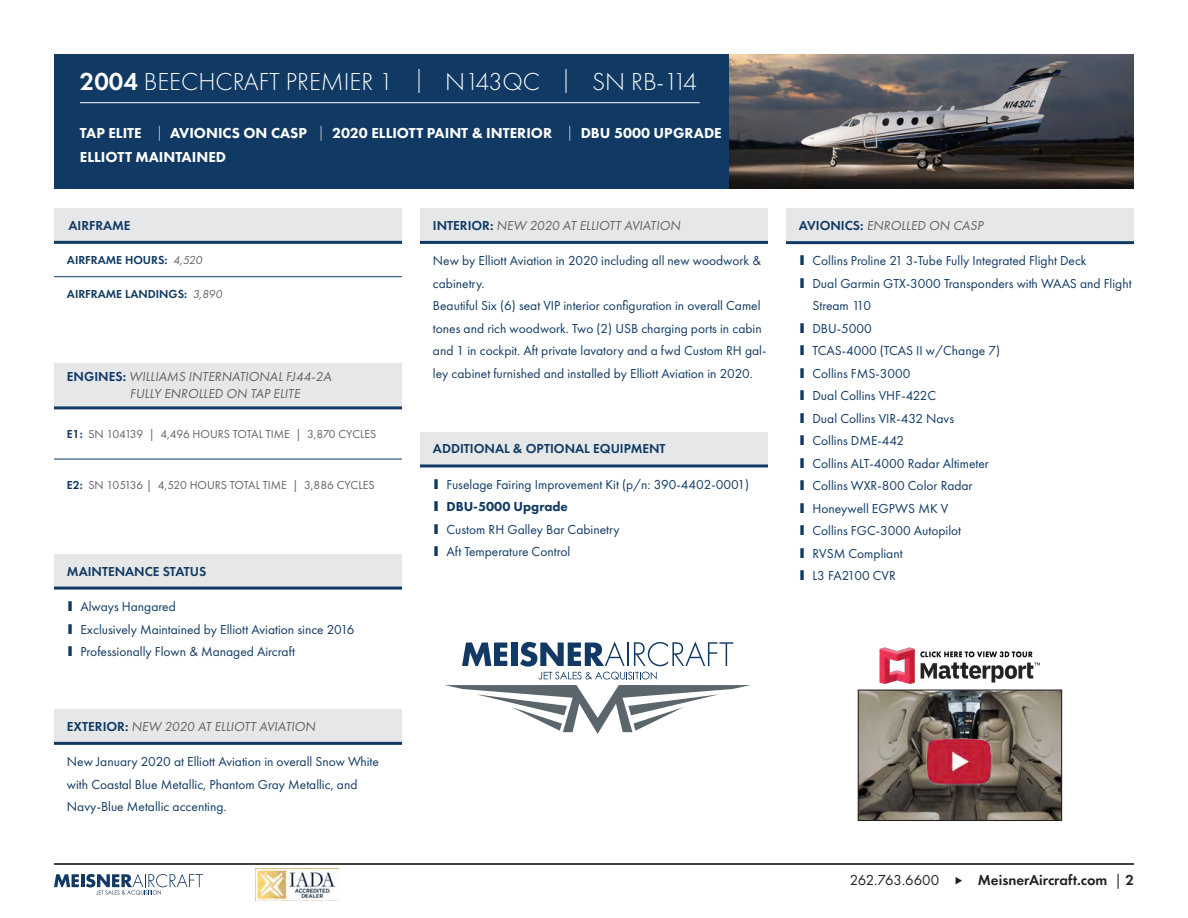
<style>
.page{position:relative;width:1188px;height:918px;background:#fff}
.page>*{position:absolute;margin:0;border:0;box-sizing:border-box;transform-origin:0 0}
.t1{font:300 25.5px "Futura PT";color:#fff}
.t2{font:800 15px "Futura PT";color:#fff}
.t3{font:600 15px "Futura PT";color:#231f20}
.t4{font:15px "Futura PT";color:#231f20}
.t5{font:13.5px/22.5px "Futura PT";color:#103a63}
.t6{font:13.5px "Futura PT";color:#636366}
.t7{font:600 13.5px "Futura PT";color:#103a63}
.t8{font:800 13.5px "Futura PT";color:#103a63}
.t9{font:12px "Futura PT";color:#636366}
.t10{font:600 12px "Futura PT";color:#103a63}
.s1{font-weight:600}
.s2{font-size:24px}
.s3{font-weight:300}
.s4{font-weight:400;color:#636366}
.s5{font-weight:600;color:#103a63}
.s6{font-family:"MS Gothic"}
.s7{font-family:"MS Gothic";font-weight:400}
.s8{font-weight:400}
</style>
<div class="page">
<svg style="left:54px;top:874px;width:149px;height:21px"></svg>
<hr style="left:54px;top:864px;width:1080px;height:1px;background:#040404">
<img style="left:256px;top:868px;width:82px;height:32px">
<div style="left:54px;top:54px;width:675px;height:135px;background:#103a63"></div>
<img style="left:729px;top:54px;width:405px;height:135px">
<div style="left:54px;top:208px;width:348px;height:33px;background:#e6e7e9"></div>
<hr style="left:54px;top:241px;width:348px;height:3px;background:#103a63">
<hr style="left:54px;top:276px;width:348px;height:1px;background:#103a63">
<div style="left:420px;top:432px;width:348px;height:32px;background:#e6e7e9"></div>
<hr style="left:420px;top:464px;width:348px;height:3px;background:#103a63">
<div style="left:54px;top:709px;width:348px;height:33px;background:#e6e7e9"></div>
<hr style="left:54px;top:742px;width:348px;height:3px;background:#103a63">
<hr style="left:80px;top:102px;width:620px;height:1px;background:#fff">
<div style="left:54px;top:554px;width:348px;height:33px;background:#e6e7e9"></div>
<hr style="left:54px;top:587px;width:348px;height:3px;background:#103a63">
<div style="left:54px;top:363px;width:348px;height:43px;background:#e6e7e9"></div>
<hr style="left:54px;top:406px;width:348px;height:3px;background:#103a63">
<hr style="left:54px;top:459px;width:348px;height:1px;background:#103a63">
<svg style="left:445px;top:642px;width:306px;height:92px"></svg>
<div style="left:786px;top:208px;width:348px;height:33px;background:#e6e7e9"></div>
<hr style="left:786px;top:241px;width:348px;height:3px;background:#103a63">
<div style="left:420px;top:208px;width:348px;height:33px;background:#e6e7e9"></div>
<hr style="left:420px;top:241px;width:348px;height:3px;background:#103a63">
<img style="left:860px;top:692px;width:200px;height:127px">
<div style="left:858px;top:690px;width:204px;height:131px;border:1px solid #231f20"></div>
<img style="left:927px;top:738px;width:65px;height:47px">
<img style="left:879px;top:647px;width:161px;height:37px">
<p class="t1" style="left:80px;top:67px;width:619px"><span class="s1">2004</span> BEECHCRAFT PREMIER 1 <span class="s2">|</span> N143QC <span class="s2">|</span> SN RB-114</p>
<p class="t2" style="left:80px;top:124px;width:643px">TAP ELITE <span class="s3">|</span> AVIONICS ON CASP <span class="s3">|</span> 2020 ELLIOTT PAINT &amp; INTERIOR <span class="s3">|</span> DBU 5000 UPGRADE</p>
<p class="t2" style="left:80px;top:148px;width:148px">ELLIOTT MAINTAINED</p>
<p class="t7" style="left:68px;top:217px;width:64px">AIRFRAME</p>
<p class="t10" style="left:67px;top:253px;width:138px">AIRFRAME HOURS: <span class="s4">4,520</span></p>
<p class="t10" style="left:67px;top:287px;width:158px">AIRFRAME LANDINGS: <span class="s4">3,890</span></p>
<p class="t6" style="left:67px;top:369px;width:268px"><span class="s5">ENGINES:</span> WILLIAMS INTERNATIONAL FJ44-2A</p>
<p class="t6" style="left:130px;top:385px;width:174px">FULLY ENROLLED ON TAP ELITE</p>
<p class="t9" style="left:67px;top:427px;width:311px"><span class="s5">E1:</span> SN 104139 | 4,496 HOURS TOTAL TIME | 3,870 CYCLES</p>
<p class="t9" style="left:67px;top:478px;width:309px"><span class="s5">E2:</span> SN 105136 | 4,520 HOURS TOTAL TIME | 3,886 CYCLES</p>
<p class="t7" style="left:67px;top:563px;width:141px">MAINTENANCE STATUS</p>
<p class="t5" style="left:67px;top:595px;width:110px"><span class="s6">▮</span> Always Hangared</p>
<p class="t5" style="left:67px;top:618px;width:289px"><span class="s6">▮</span> Exclusively Maintained by Elliott Aviation since 2016</p>
<p class="t5" style="left:67px;top:640px;width:230px"><span class="s6">▮</span> Professionally Flown &amp; Managed Aircraft</p>
<p class="t6" style="left:67px;top:718px;width:252px"><span class="s5">EXTERIOR:</span> NEW 2020 AT ELLIOTT AVIATION</p>
<p class="t5" style="left:67px;top:750px;width:313px">New January 2020 at Elliott Aviation in overall Snow White with Coastal Blue Metallic, Phantom Gray Metallic, and<br>Navy-Blue Metallic accenting.</p>
<p class="t6" style="left:433px;top:217px;width:251px"><span class="s5">INTERIOR:</span> NEW 2020 AT ELLIOTT AVIATION</p>
<p class="t5" style="left:433px;top:249px;width:330px">New by Elliott Aviation in 2020 including all new woodwork &amp; cabinetry.</p>
<p class="t5" style="left:433px;top:294px;width:335px">Beautiful Six (6) seat VIP interior configuration in overall Camel tones and rich woodwork. Two (2) USB charging ports in cabin and 1 in cockpit. Aft private lavatory and a fwd Custom RH gal&shy;ley cabinet furnished and installed by Elliott Aviation in 2020.</p>
<p class="t7" style="left:433px;top:440px;width:234px">ADDITIONAL &amp; OPTIONAL EQUIPMENT</p>
<p class="t5" style="left:433px;top:473px;width:318px"><span class="s6">▮</span> Fuselage Fairing Improvement Kit (p/n: 390-4402-0001)</p>
<p class="t8" style="left:433px;top:498px;width:136px"><span class="s7">▮</span> DBU-5000 Upgrade</p>
<p class="t5" style="left:433px;top:518px;width:188px"><span class="s6">▮</span> Custom RH Galley Bar Cabinetry</p>
<p class="t5" style="left:433px;top:540px;width:139px"><span class="s6">▮</span> Aft Temperature Control</p>
<p class="t6" style="left:799px;top:217px;width:188px"><span class="s5">AVIONICS:</span> ENROLLED ON CASP</p>
<p class="t5" style="left:799px;top:249px;width:289px"><span class="s6">▮</span> Collins Proline 21 3-Tube Fully Integrated Flight Deck</p>
<p class="t5" style="left:812px;top:272px;width:321px;text-indent:-14px"><span class="s6">▮</span> Dual Garmin GTX-3000 Transponders with WAAS and Flight<br>Stream 110</p>
<p class="t5" style="left:799px;top:317px;width:74px"><span class="s6">▮</span> DBU-5000</p>
<p class="t5" style="left:799px;top:339px;width:203px"><span class="s6">▮</span> TCAS-4000 (TCAS II w/Change 7)</p>
<p class="t5" style="left:799px;top:362px;width:113px"><span class="s6">▮</span> Collins FMS-3000</p>
<p class="t5" style="left:799px;top:384px;width:139px"><span class="s6">▮</span> Dual Collins VHF-422C</p>
<p class="t5" style="left:799px;top:407px;width:157px"><span class="s6">▮</span> Dual Collins VIR-432 Navs</p>
<p class="t5" style="left:799px;top:429px;width:107px"><span class="s6">▮</span> Collins DME-442</p>
<p class="t5" style="left:799px;top:452px;width:191px"><span class="s6">▮</span> Collins ALT-4000 Radar Altimeter</p>
<p class="t5" style="left:799px;top:474px;width:175px"><span class="s6">▮</span> Collins WXR-800 Color Radar</p>
<p class="t5" style="left:799px;top:497px;width:151px"><span class="s6">▮</span> Honeywell EGPWS MK V</p>
<p class="t5" style="left:799px;top:519px;width:164px"><span class="s6">▮</span> Collins FGC-3000 Autopilot</p>
<p class="t5" style="left:799px;top:542px;width:105px"><span class="s6">▮</span> RVSM Compliant</p>
<p class="t5" style="left:799px;top:564px;width:98px"><span class="s6">▮</span> L3 FA2100 CVR</p>
<p class="t4" style="left:850px;top:871px;width:91px">262.763.6600</p>
<p class="t3" style="left:978px;top:871px;width:158px">MeisnerAircraft.com <span class="s8">|</span> 2</p>
</div>
